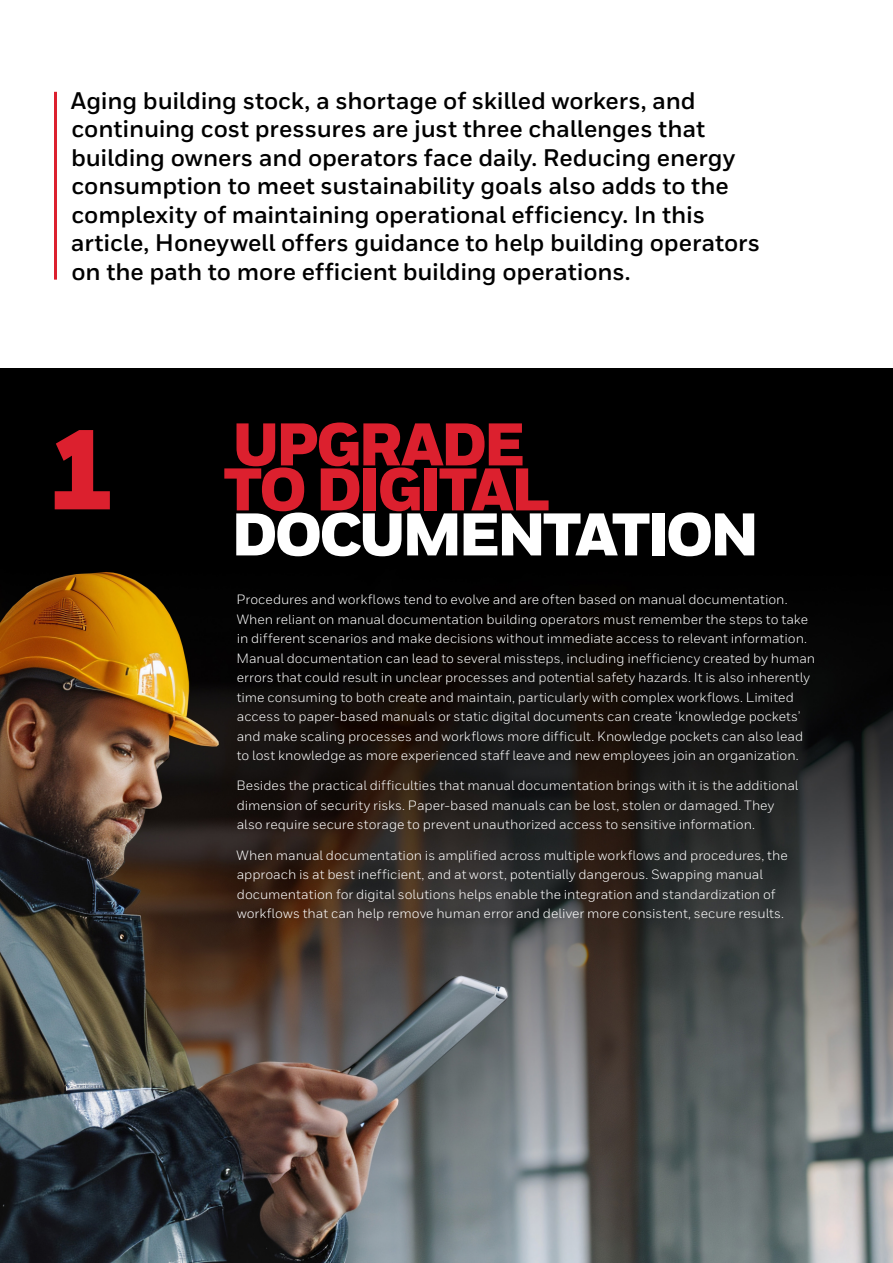
<style>
.page{position:relative;width:893px;height:1263px;background:#fff}
.page>*{position:absolute;margin:0;border:0;box-sizing:border-box;transform-origin:0 0}
.t1{font:900 111.9px "Honeywell Sans";color:#dc202e}
.t2{font:900 60px/45px "Honeywell Sans";letter-spacing:-.055em;color:#dc202e}
.t3{font:900 60px "Honeywell Sans";letter-spacing:-.06em;color:#fff}
.t4{font:700 24px/28.5px "Honeywell Sans";letter-spacing:-.005em;color:#000}
.t5{font:13.5px/19.5px "Honeywell Sans";color:#fff}
</style>
<div class="page">
<img style="left:0;top:369px;width:893px;height:894px">
<hr style="left:54px;top:92px;width:3px;height:188px;background:#dc202e">
<p class="t4" style="left:71px;top:87px;width:691px">Aging building stock, a shortage of skilled workers, and continuing cost pressures are just three challenges that building owners and operators face daily. Reducing energy consumption to meet sustainability goals also adds to the complexity of maintaining operational efficiency. In this article, Honeywell offers guidance to help building operators on the path to more efficient building operations.</p>
<h1 class="t1" style="left:47px;top:401px;width:71px">1</h1>
<h2 class="t2" style="left:223px;top:425px;width:328px">UPGRADE<br>TO DIGITAL</h2>
<h2 class="t3" style="left:231px;top:497px;width:529px">DOCUMENTATION</h2>
<p class="t5" style="left:237px;top:590px;width:580px">Procedures and workflows tend to evolve and are often based on manual documentation.<br>When reliant on manual documentation building operators must remember the steps to take in different scenarios and make decisions without immediate access to relevant information.<br>Manual documentation can lead to several missteps, including inefficiency created by human errors that could result in unclear processes and potential safety hazards. It is also inherently time consuming to both create and maintain, particularly with complex workflows. Limited access to paper-based manuals or static digital documents can create ‘knowledge pockets’ and make scaling processes and workflows more difficult. Knowledge pockets can also lead to lost knowledge as more experienced staff leave and new employees join an organization.</p>
<p class="t5" style="left:237px;top:776px;width:563px">Besides the practical difficulties that manual documentation brings with it is the additional dimension of security risks. Paper-based manuals can be lost, stolen or damaged. They also require secure storage to prevent unauthorized access to sensitive information.</p>
<p class="t5" style="left:237px;top:845px;width:553px">When manual documentation is amplified across multiple workflows and procedures, the approach is at best inefficient, and at worst, potentially dangerous. Swapping manual documentation for digital solutions helps enable the integration and standardization of workflows that can help remove human error and deliver more consistent, secure results.</p>
</div>
